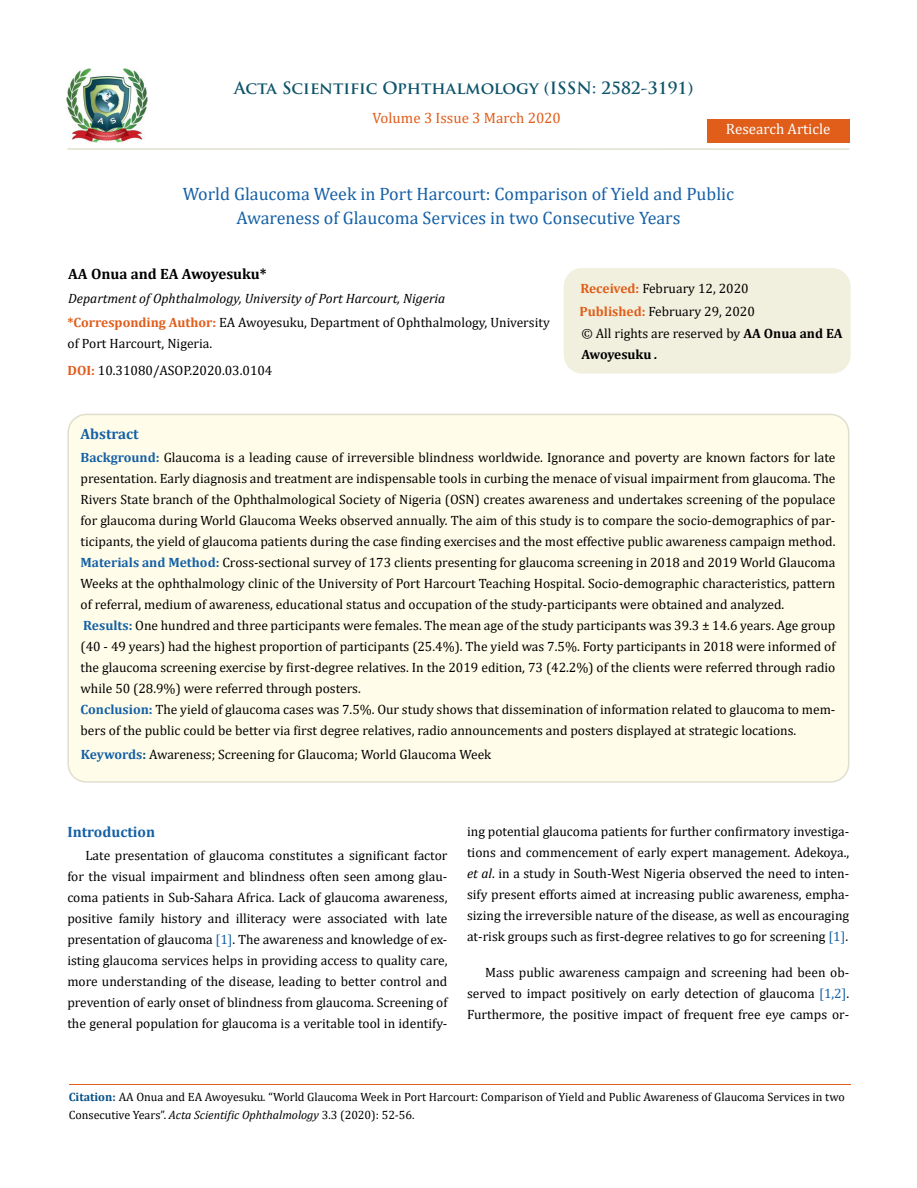
<style>
.page{position:relative;width:917px;height:1188px;background:#fff}
.page>*{position:absolute;margin:0;border:0;box-sizing:border-box;transform-origin:0 0}
.t1{font:18px/24px "Cambria";color:#1560a6;text-align:center}
.t2{font:700 16.5px "Trajan Pro";color:#0e546a}
.t3{font:15px "Cambria";color:#e05d1a}
.t4{font:700 15px "Cambria";color:#000}
.t5{font:700 15px "Cambria";color:#1560a6}
.t6{font:15px "Cambria";color:#fff}
.t7{font:13.5px/21px "Cambria";color:#000}
.t8{font:italic 13.5px/24px "Cambria";color:#000}
.t9{font:12px/18px "Cambria";color:#000}
.s1{font-weight:700;font-style:normal;color:#e05d1a}
.s2{font-style:normal}
.s3{font-weight:700;color:#e05d1a}
.s4{font-weight:700}
.s5{font-weight:700;font-style:italic}
.s6{font-weight:700;color:#1560a6}
.s7{font-weight:700;color:#0e546a}
.s8{color:#1560a6}
.s9{font-style:italic}
.s10{font-weight:700;color:#035089}
</style>
<div class="page">
<img style="left:67px;top:68px;width:80px;height:74px">
<div style="left:707px;top:119px;width:142px;height:23px;background:#e05d1a"></div>
<div style="left:564px;top:269px;width:285px;height:104px;background:#f1f0de;border-radius:18px"></div>
<div style="left:563px;top:268px;width:287px;height:106px;border:2px solid #f1f0de;border-radius:18px"></div>
<div style="left:68px;top:414px;width:780px;height:368px;background:#fffde9;border-radius:18px"></div>
<div style="left:67px;top:414px;width:782px;height:369px;border:2px solid #e0dfcd;border-radius:18px"></div>
<hr style="left:69px;top:1084px;width:781px;height:1px;background:#e05d1a">
<hr style="left:67px;top:148px;width:782px;height:2px;background:#e0dfcd">
<p class="t2" style="left:234px;top:77px;width:461px">Acta Scientific Ophthalmology (ISSN: 2582-3191)</p>
<p class="t3" style="left:372px;top:109px;width:190px">Volume 3 Issue 3 March 2020</p>
<p class="t6" style="left:726px;top:120px;width:106px">Research Article</p>
<h1 class="t1" style="left:183px;top:181px;width:553px">World Glaucoma Week in Port Harcourt: Comparison of Yield and Public<br>Awareness of Glaucoma Services in two Consecutive Years</h1>
<p class="t4" style="left:68px;top:263px;width:200px">AA Onua and EA Awoyesuku*</p>
<p class="t8" style="left:67px;top:286px;width:484px">Department of Ophthalmology, University of Port Harcourt, Nigeria<br><span class="s1">*Corresponding Author:</span> <span class="s2">EA Awoyesuku, Department of Ophthalmology, University</span></p>
<p class="t7" style="left:67px;top:333px;width:146px">of Port Harcourt, Nigeria.</p>
<p class="t7" style="left:67px;top:359px;width:206px"><span class="s3">DOI:</span> 10.31080/ASOP.2020.03.0104</p>
<p class="t5" style="left:81px;top:423px;width:60px">Abstract</p>
<p class="t7" style="left:579px;top:277px;width:177px;line-height:23px"><span class="s3">Received:</span> February 12, 2020<br><span class="s3">Published:</span> February 29, 2020</p>
<p class="t7" style="left:581px;top:323px;width:263px">© All rights are reserved by <span class="s4">AA Onua and EA<br>Awoyesuku</span> <span class="s5">.</span></p>
<p class="t7" style="left:81px;top:447px;width:756px"><span class="s6">Background:</span> Glaucoma is a leading cause of irreversible blindness worldwide. Ignorance and poverty are known factors for late presentation. Early diagnosis and treatment are indispensable tools in curbing the menace of visual impairment from glaucoma. The Rivers State branch of the Ophthalmological Society of Nigeria (OSN) creates awareness and undertakes screening of the populace for glaucoma during World Glaucoma Weeks observed annually. The aim of this study is to compare the socio-demographics of par&shy;ticipants, the yield of glaucoma patients during the case finding exercises and the most effective public awareness campaign method.<br><span class="s6">Materials and Method:</span> Cross-sectional survey of 173 clients presenting for glaucoma screening in 2018 and 2019 World Glaucoma Weeks at the ophthalmology clinic of the University of Port Harcourt Teaching Hospital. Socio-demographic characteristics, pattern of referral, medium of awareness, educational status and occupation of the study-participants were obtained and analyzed.<br><span class="s6">Results:</span> One hundred and three participants were females. The mean age of the study participants was 39.3 ± 14.6 years. Age group (40 - 49 years) had the highest proportion of participants (25.4%). The yield was 7.5%. Forty participants in 2018 were informed of the glaucoma screening exercise by first-degree relatives. In the 2019 edition, 73 (42.2%) of the clients were referred through radio while 50 (28.9%) were referred through posters.<br><span class="s6">Conclusion:</span> The yield of glaucoma cases was 7.5%. Our study shows that dissemination of information related to glaucoma to mem&shy;bers of the public could be better via first degree relatives, radio announcements and posters displayed at strategic locations.</p>
<p class="t7" style="left:81px;top:744px;width:412px"><span class="s6">Keywords</span><span class="s7">:</span> Awareness; Screening for Glaucoma; World Glaucoma Week</p>
<p class="t5" style="left:67px;top:821px;width:89px">Introduction</p>
<p class="t7" style="left:67px;top:844px;width:381px;text-align:justify;text-indent:18px">Late presentation of glaucoma constitutes a significant factor for the visual impairment and blindness often seen among glau&shy;coma patients in Sub-Sahara Africa. Lack of glaucoma awareness, positive family history and illiteracy were associated with late presentation of glaucoma <span class="s8">[1]</span>. The awareness and knowledge of ex&shy;isting glaucoma services helps in providing access to quality care, more understanding of the disease, leading to better control and prevention of early onset of blindness from glaucoma. Screening of the general population for glaucoma is a veritable tool in identify-</p>
<p class="t7" style="left:467px;top:820px;width:384px;text-align:justify">ing potential glaucoma patients for further confirmatory investiga&shy;tions and commencement of early expert management. Adekoya., <span class="s9">et al</span>. in a study in South-West Nigeria observed the need to inten&shy;sify present efforts aimed at increasing public awareness, empha&shy;sizing the irreversible nature of the disease, as well as encouraging at-risk groups such as first-degree relatives to go for screening <span class="s8">[1]</span>.</p>
<p class="t7" style="left:467px;top:962px;width:384px;text-align:justify;text-indent:18px">Mass public awareness campaign and screening had been ob&shy;served to impact positively on early detection of glaucoma <span class="s8">[1,2]</span>.<br>Furthermore, the positive impact of frequent free eye camps or-</p>
<p class="t9" style="left:69px;top:1088px;width:777px"><span class="s10">Citation:</span> AA Onua and EA Awoyesuku<span class="s9">.</span> “World Glaucoma Week in Port Harcourt: Comparison of Yield and Public Awareness of Glaucoma Services in two<br>Consecutive Years”. <span class="s9">Acta Scientific Ophthalmology</span> 3.3 (2020): 52-56.</p>
</div>
